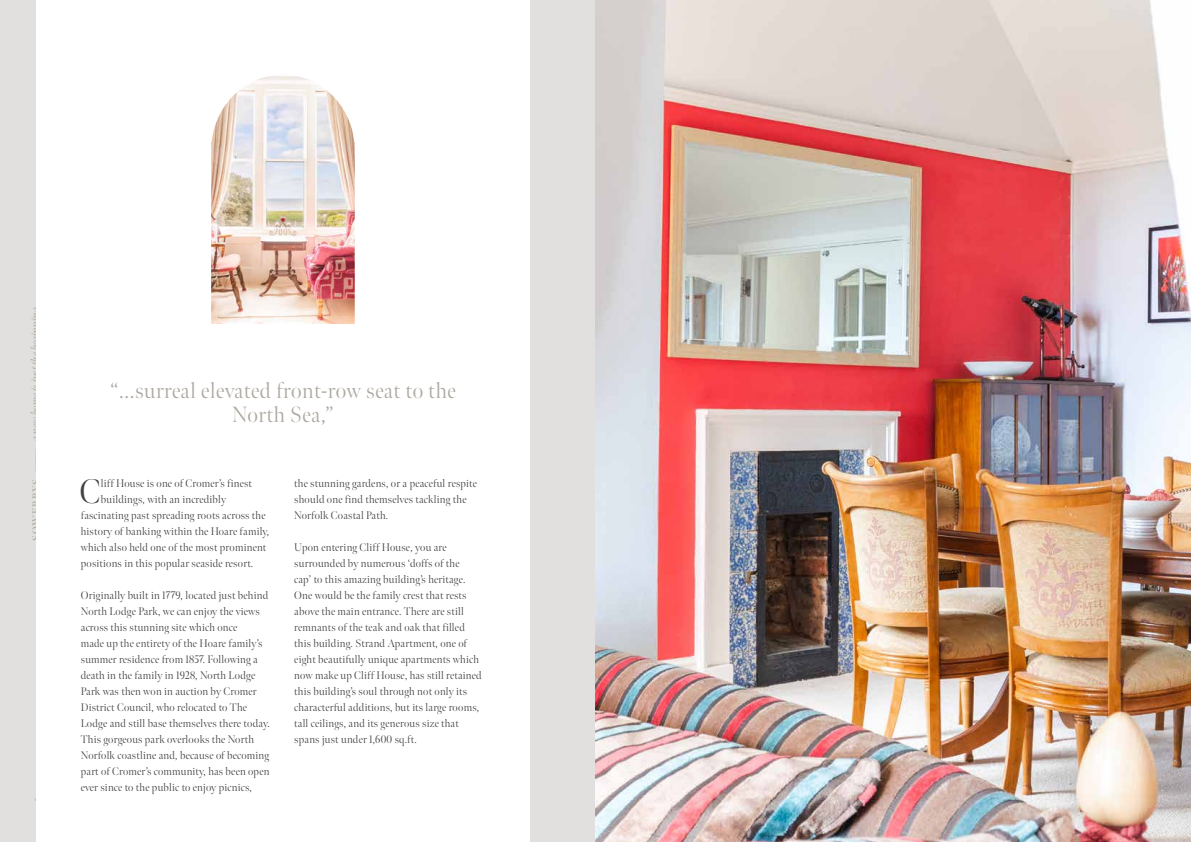
<style>
.page{position:relative;width:1191px;height:842px;background:#fff}
.page>*{position:absolute;margin:0;border:0;box-sizing:border-box;transform-origin:0 0}
.t1{font:300 34px "Meno Banner";color:#434141}
.t2{font:300 22px/24px "Meno Banner";letter-spacing:.025em;color:#ada8a0;text-align:center}
.t3{font:300 11px/16px "Meno Banner";letter-spacing:.02em;color:#434141}
.t4{font:italic 11px "Meno Banner";letter-spacing:-.01em;color:#ada8a0}
.t5{font:600 10px "Meno Banner";letter-spacing:.08em;color:#ada8a0}
</style>
<div class="page">
<div style="left:0;top:0;width:595px;height:842px;background:#e2e0df"></div>
<div style="left:36px;top:0;width:494px;height:842px;background:#fff"></div>
<img style="left:211px;top:76px;width:144px;height:248px">
<img style="left:595px;top:0;width:596px;height:842px">
<p class="t4" style="left:29px;top:441px;width:138px;rotate:-90deg">a new home is just the beginning</p>
<p class="t5" style="left:30px;top:541px;width:63px;rotate:-90deg">SOWERBYS</p>
<h2 class="t2" style="left:110px;top:379px;width:347px">“...surreal elevated front-row seat to the<br>North Sea,”</h2>
<h1 class="t1" style="left:79px;top:471px;width:22px">C</h1>
<p class="t3" style="left:101px;top:475px;width:153px">liff House is one of Cromer’s finest</p>
<p class="t3" style="left:101px;top:491px;width:127px">buildings, with an incredibly</p>
<p class="t3" style="left:81px;top:507px;width:186px">fascinating past spreading roots across the</p>
<p class="t3" style="left:81px;top:523px;width:190px">history of banking within the Hoare family,</p>
<p class="t3" style="left:81px;top:539px;width:187px">which also held one of the most prominent</p>
<p class="t3" style="left:81px;top:555px;width:174px">positions in this popular seaside resort.</p>
<p class="t3" style="left:81px;top:587px;width:190px">Originally built in 1779, located just behind North Lodge Park, we can enjoy the views across this stunning site which once<br>made up the entirety of the Hoare family’s summer residence from 1857. Following a death in the family in 1928, North Lodge Park was then won in auction by Cromer District Council, who relocated to The Lodge and still base themselves there today.<br>This gorgeous park overlooks the North Norfolk coastline and, because of becoming part of Cromer’s community, has been open ever since to the public to enjoy picnics,</p>
<p class="t3" style="left:294px;top:475px;width:184px">the stunning gardens, or a peaceful respite should one find themselves tackling the<br>Norfolk Coastal Path.</p>
<p class="t3" style="left:294px;top:539px;width:189px">Upon entering Cliff House, you are surrounded by numerous ‘doffs of the<br>cap’ to this amazing building’s heritage.<br>One would be the family crest that rests above the main entrance. There are still remnants of the teak and oak that filled this building. Strand Apartment, one of eight beautifully unique apartments which now make up Cliff House, has still retained this building’s soul through not only its characterful additions, but its large rooms, tall ceilings, and its generous size that spans just under 1,600 sq.ft.</p>
</div>
